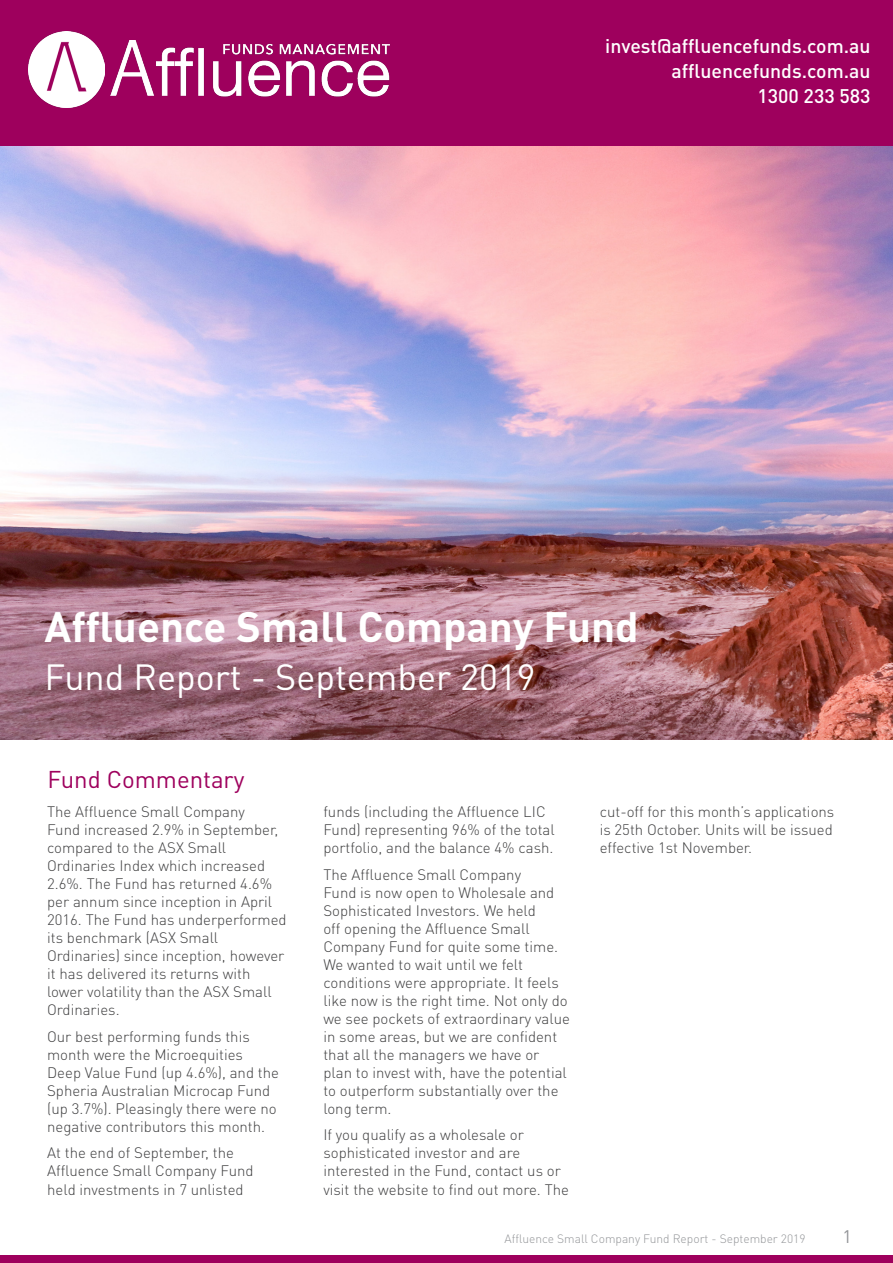
<style>
.page{position:relative;width:893px;height:1263px;background:#fff}
.page>*{position:absolute;margin:0;border:0;box-sizing:border-box;transform-origin:0 0}
.Aff_H1{font:700 42px "DIN Pro";color:#fff}
.Aff_H1-2{font:36px "DIN Pro";color:#fff}
.Aff_H2{font:24px "DIN Pro";color:#9e005d}
.Aff_body_10_5pt_Blac{font:500 19.5px "DIN Pro";color:#fff}
.t1{font:18px "DIN Pro";color:#939598}
.Aff_body_10_5pt_Blac-2{font:300 15px/18px "DIN Pro";color:#3e3e3f}
.t2{font:300 12px "DIN Pro";color:#939598}
</style>
<div class="page">
<div style="left:0;top:1255px;width:893px;height:8px;background:#9e005d"></div>
<img style="left:0;top:145px;width:893px;height:595px">
<div style="left:0;top:0;width:893px;height:145px;background:#9e005d"></div>
<img style="left:111px;top:41px;width:279px;height:56px">
<img style="left:28px;top:31px;width:77px;height:77px">
<p class="Aff_body_10_5pt_Blac" style="left:605px;top:32px;width:267px">invest@affluencefunds.com.au</p>
<p class="Aff_body_10_5pt_Blac" style="left:671px;top:57px;width:201px">affluencefunds.com.au</p>
<p class="Aff_body_10_5pt_Blac" style="left:757px;top:82px;width:115px">1300 233 583</p>
<p class="Aff_H1" style="left:45px;top:599px;width:596px">Affluence Small Company Fund</p>
<p class="Aff_H1-2" style="left:45px;top:652px;width:492px">Fund Report - September 2019</p>
<p class="Aff_H2" style="left:48px;top:763px;width:198px">Fund Commentary</p>
<p class="Aff_body_10_5pt_Blac-2" style="left:47px;top:802px;width:241px">The Affluence Small Company<br>Fund increased 2.9% in September, compared to the ASX Small<br>Ordinaries Index which increased<br>2.6%. The Fund has returned 4.6% per annum since inception in April<br>2016. The Fund has underperformed its benchmark (ASX Small<br>Ordinaries) since inception, however it has delivered its returns with lower volatility than the ASX Small<br>Ordinaries.</p>
<p class="Aff_body_10_5pt_Blac-2" style="left:47px;top:1027px;width:233px">Our best performing funds this month were the Microequities Deep Value Fund (up 4.6%), and the Spheria Australian Microcap Fund (up 3.7%). Pleasingly there were no negative contributors this month.</p>
<p class="Aff_body_10_5pt_Blac-2" style="left:47px;top:1143px;width:208px">At the end of September, the<br>Affluence Small Company Fund held investments in 7 unlisted</p>
<p class="Aff_body_10_5pt_Blac-2" style="left:323px;top:802px;width:233px">funds (including the Affluence LIC<br>Fund) representing 96% of the total portfolio, and the balance 4% cash.</p>
<p class="Aff_body_10_5pt_Blac-2" style="left:323px;top:865px;width:248px">The Affluence Small Company<br>Fund is now open to Wholesale and<br>Sophisticated Investors. We held<br>off opening the Affluence Small<br>Company Fund for quite some time.<br>We wanted to wait until we felt conditions were appropriate. It feels like now is the right time. Not only do we see pockets of extraordinary value in some areas, but we are confident that all the managers we have or plan to invest with, have the potential to outperform substantially over the long term.</p>
<p class="Aff_body_10_5pt_Blac-2" style="left:323px;top:1125px;width:247px">If you qualify as a wholesale or sophisticated investor and are interested in the Fund, contact us or visit the website to find out more. The</p>
<p class="Aff_body_10_5pt_Blac-2" style="left:600px;top:802px;width:236px;text-align:justify">cut-off for this month’s applications is 25th October. Units will be issued effective 1st November.</p>
<p class="t2" style="left:504px;top:1230px;width:303px">Affluence Small Company Fund Report - September 2019</p>
<p class="t1" style="left:842px;top:1224px;width:11px">1</p>
</div>
